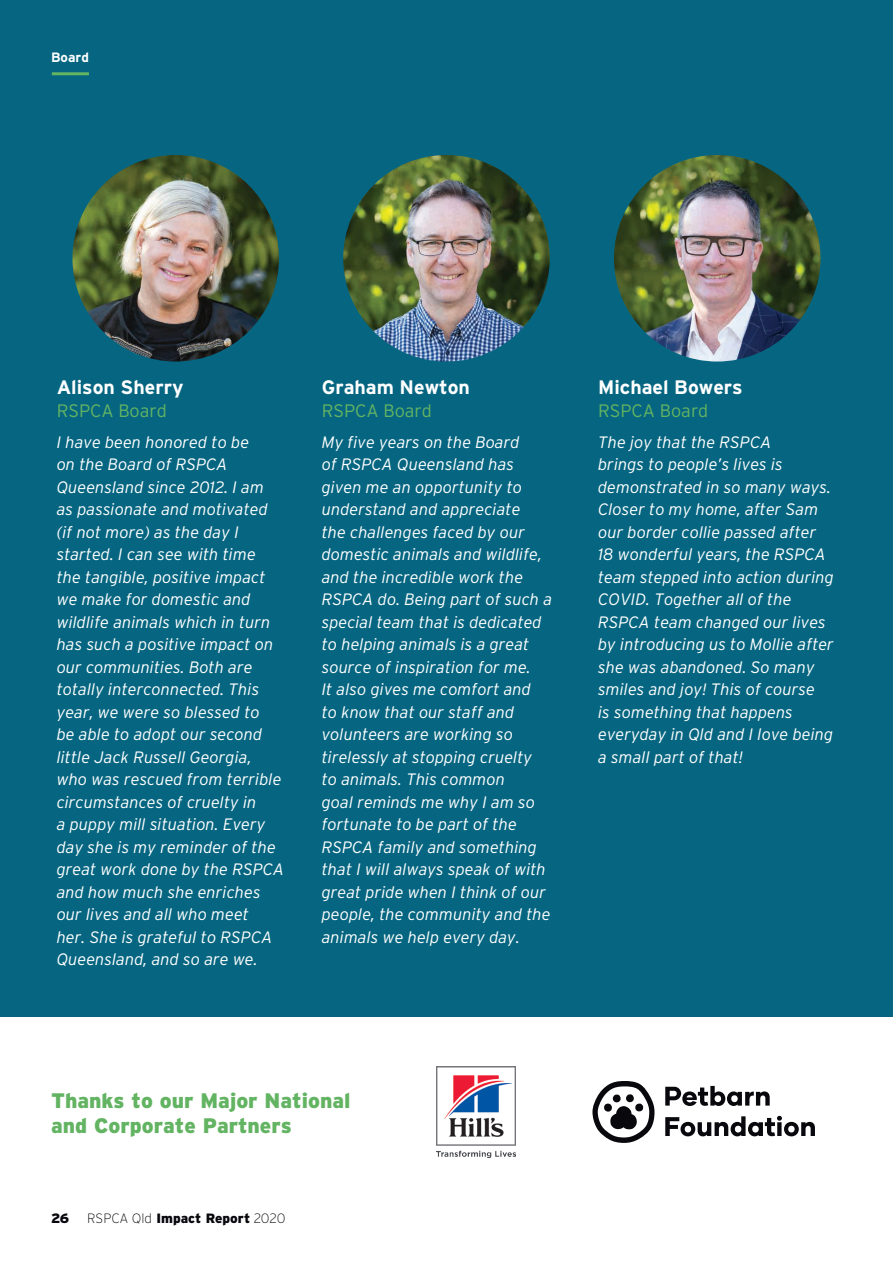
<style>
.page{position:relative;width:893px;height:1263px;background:#066681}
.page>*{position:absolute;margin:0;border:0;box-sizing:border-box;transform-origin:0 0}
.Opening_paragraph{font:900 21px/25.5px "Interstate";color:#63b462}
.t1{font:700 19.5px "Interstate";color:#fff}
.t2{font:300 18px "Interstate";color:#63b462}
.t3{font:italic 300 16.5px/22.5px "Interstate";color:#fff}
.t4{font:200 13.5px "Interstate";color:#08080d}
.t5{font:700 13.5px "Interstate";color:#fff}
.t6{font:900 13.5px "Interstate";color:#08080d}
.s1{font-weight:900}
</style>
<div class="page">
<div style="left:0;top:1017px;width:893px;height:246px;background:#fff"></div>
<img style="left:343px;top:155px;width:207px;height:206px;border-radius:103px">
<img style="left:72px;top:155px;width:207px;height:206px;border-radius:103px">
<img style="left:614px;top:155px;width:206px;height:206px;border-radius:103px">
<hr style="left:52px;top:72px;width:37px;height:3px;background:#63b462">
<svg style="left:665px;top:1086px;width:150px;height:50px"></svg>
<svg style="left:592px;top:1081px;width:62px;height:62px"></svg>
<img style="left:437px;top:1066px;width:79px;height:91px">
<p class="t5" style="left:51px;top:50px;width:39px">Board</p>
<p class="t1" style="left:57px;top:376px;width:128px">Alison Sherry</p>
<p class="t2" style="left:57px;top:400px;width:112px">RSPCA Board</p>
<p class="t3" style="left:57px;top:430px;width:229px">I have been honored to be<br>on the Board of RSPCA<br>Queensland since 2012. I am as passionate and motivated (if not more) as the day I started. I can see with time<br>the tangible, positive impact we make for domestic and wildlife animals which in turn has such a positive impact on our communities. Both are totally interconnected. This year, we were so blessed to<br>be able to adopt our second little Jack Russell Georgia, who was rescued from terrible circumstances of cruelty in<br>a puppy mill situation. Every day she is my reminder of the great work done by the RSPCA and how much she enriches our lives and all who meet<br>her. She is grateful to RSPCA<br>Queensland, and so are we.</p>
<p class="t1" style="left:322px;top:376px;width:150px">Graham Newton</p>
<p class="t2" style="left:322px;top:400px;width:112px">RSPCA Board</p>
<p class="t3" style="left:322px;top:430px;width:232px">My five years on the Board<br>of RSPCA Queensland has given me an opportunity to understand and appreciate<br>the challenges faced by our domestic animals and wildlife, and the incredible work the<br>RSPCA do. Being part of such a special team that is dedicated to helping animals is a great source of inspiration for me.<br>It also gives me comfort and<br>to know that our staff and volunteers are working so tirelessly at stopping cruelty<br>to animals. This common<br>goal reminds me why I am so fortunate to be part of the<br>RSPCA family and something that I will always speak of with great pride when I think of our people, the community and the animals we help every day.</p>
<p class="t1" style="left:598px;top:376px;width:146px">Michael Bowers</p>
<p class="t2" style="left:598px;top:400px;width:112px">RSPCA Board</p>
<p class="t3" style="left:598px;top:430px;width:237px">The joy that the RSPCA<br>brings to people’s lives is demonstrated in so many ways.<br>Closer to my home, after Sam our border collie passed after<br>18 wonderful years, the RSPCA team stepped into action during<br>COVID. Together all of the<br>RSPCA team changed our lives by introducing us to Mollie after she was abandoned. So many smiles and joy! This of course<br>is something that happens everyday in Qld and I love being a small part of that!</p>
<p class="Opening_paragraph" style="left:51px;top:1087px;width:301px">Thanks to our Major National and Corporate Partners</p>
<p class="t6" style="left:51px;top:1210px;width:20px">26</p>
<p class="t4" style="left:87px;top:1211px;width:200px">RSPCA Qld <span class="s1">Impact Report</span> 2020</p>
</div>
